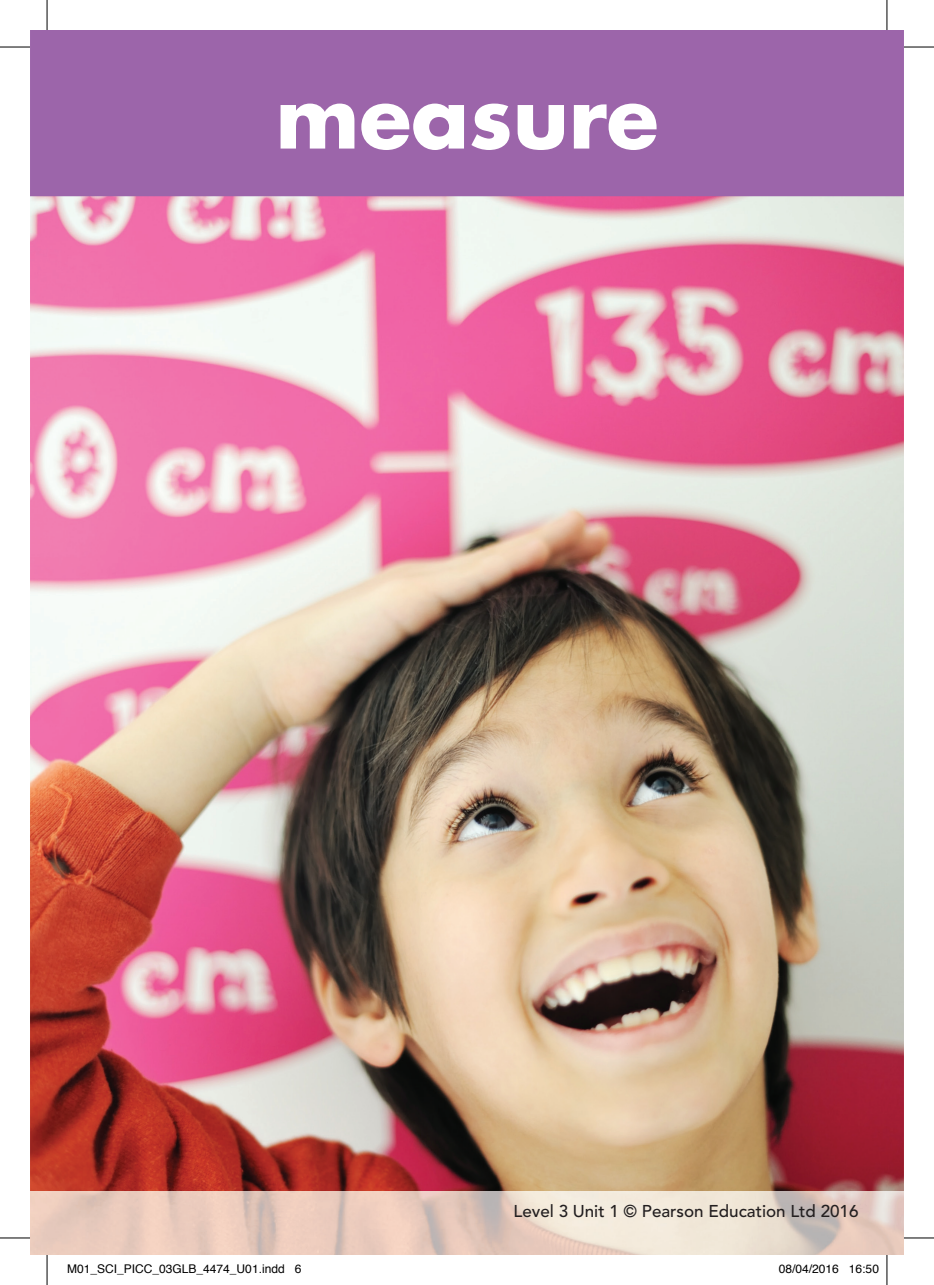
<style>
.page{position:relative;width:934px;height:1285px;background:#fff}
.page>*{position:absolute;margin:0;border:0;box-sizing:border-box;transform-origin:0 0}
.t1{font:700 84.8px "Futura LT Pro";color:#fff}
.t2{font:500 17px "Avenir LT Pro";color:#231f20}
.t3{font:12px "Helvetica";color:#000}
</style>
<div class="page">
<img style="left:30px;top:196px;width:873px;height:995px">
<div style="left:36px;top:36px;width:861px;height:154px;background:#9c65aa"></div>
<div style="left:30px;top:30px;width:873px;height:166px;border:12px solid #9c65aa"></div>
<hr style="left:0;top:47px;width:30px;height:1px;background:#000">
<hr style="left:903px;top:47px;width:30px;height:1px;background:#000">
<hr style="left:0;top:1237px;width:30px;height:1px;background:#000">
<hr style="left:903px;top:1237px;width:30px;height:1px;background:#000">
<hr style="left:47px;top:0;width:1px;height:30px;background:#000">
<hr style="left:47px;top:1255px;width:1px;height:30px;background:#000">
<hr style="left:886px;top:0;width:1px;height:30px;background:#000">
<hr style="left:886px;top:1255px;width:1px;height:30px;background:#000">
<h1 class="t1" style="left:275px;top:51px;width:384px">measure</h1>
<h2 class="t2" style="left:513px;top:1200px;width:346px">Level 3 Unit 1 © Pearson Education Ltd 2016</h2>
<p class="t3" style="left:67px;top:1259px;width:236px">M01_SCI_PICC_03GLB_4474_U01.indd 6</p>
<p class="t3" style="left:778px;top:1259px;width:102px">08/04/2016 16:50</p>
</div>
